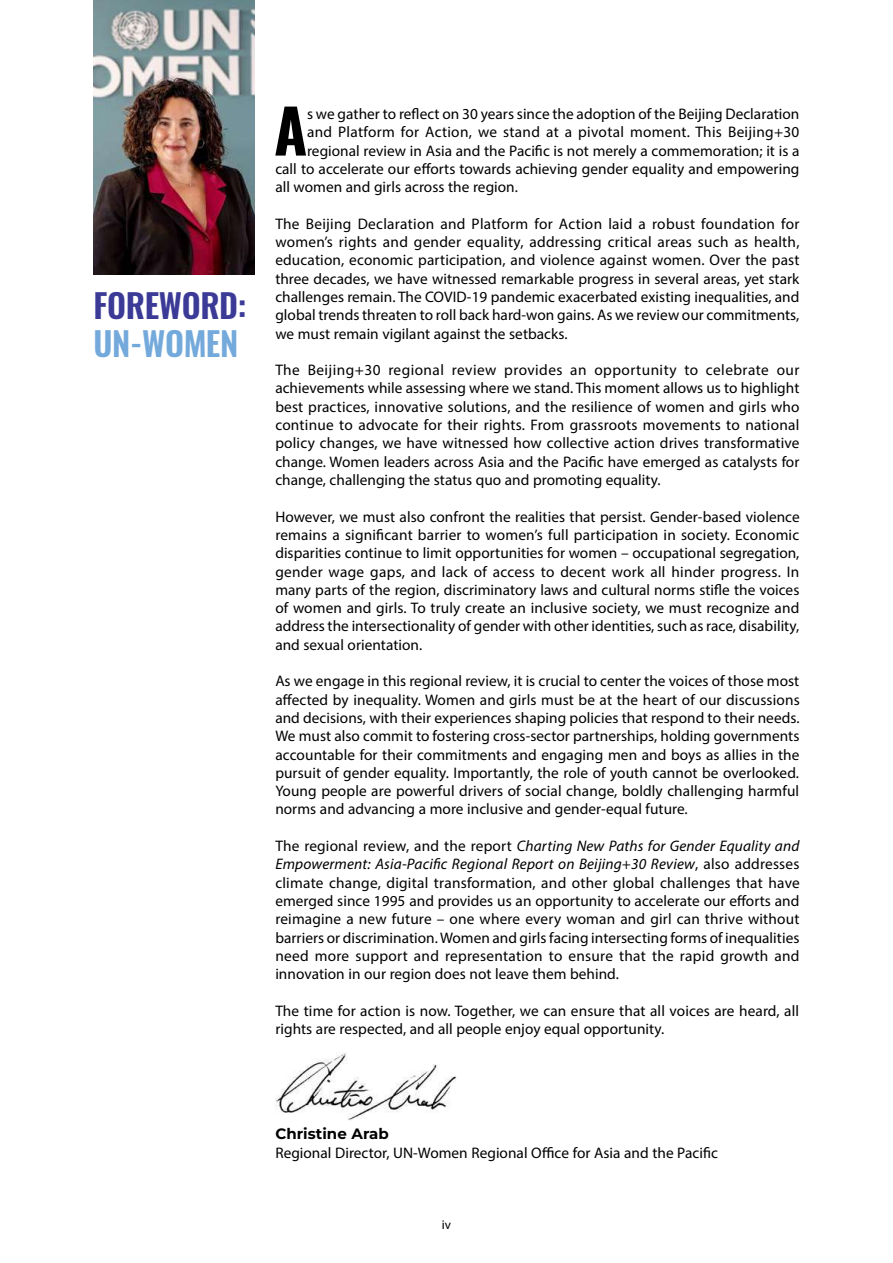
<style>
.page{position:relative;width:893px;height:1263px;background:#fff}
.page>*{position:absolute;margin:0;border:0;box-sizing:border-box;transform-origin:0 0}
.t1{font:60.45px "Oswald";color:#000}
.t2{font:33px "Oswald";letter-spacing:-.01em;color:#3b3b97}
.t3{font:33px "Oswald";letter-spacing:-.01em;color:#74a9db}
.t4{font:15.3px/18.3px "Myriad Pro";letter-spacing:.005em;color:#000;text-align:justify}
.t5{font:700 15px "Montserrat";letter-spacing:.005em;color:#000}
.t6{font:12.9px "Myriad Pro";color:#000}
.s1{font-style:italic}
</style>
<div class="page">
<img style="left:276px;top:1052px;width:181px;height:68px">
<img style="left:94px;top:0;width:160px;height:274px">
<h2 class="t2" style="left:94px;top:276px;width:154px">FOREWORD:</h2>
<h2 class="t3" style="left:94px;top:314px;width:146px">UN‑WOMEN</h2>
<h1 class="t1" style="left:274px;top:77px;width:35px">A</h1>
<p class="t4" style="left:307px;top:104px;width:494px">s we gather to reflect on 30 years since the adoption of the Beijing Declaration</p>
<p class="t4" style="left:307px;top:123px;width:494px">and Platform for Action, we stand at a pivotal moment. This Beijing+30</p>
<p class="t4" style="left:307px;top:141px;width:494px">regional review in Asia and the Pacific is not merely a commemoration; it is a</p>
<p class="t4" style="left:275px;top:159px;width:526px">call to accelerate our efforts towards achieving gender equality and empowering</p>
<p class="t4" style="left:275px;top:178px;width:244px">all women and girls across the region.</p>
<p class="t4" style="left:275px;top:214px;width:526px">The Beijing Declaration and Platform for Action laid a robust foundation for women’s rights and gender equality, addressing critical areas such as health, education, economic participation, and violence against women. Over the past three decades, we have witnessed remarkable progress in several areas, yet stark challenges remain. The COVID-19 pandemic exacerbated existing inequalities, and global trends threaten to roll back hard-won gains. As we review our commitments, we must remain vigilant against the setbacks.</p>
<p class="t4" style="left:275px;top:361px;width:526px">The Beijing+30 regional review provides an opportunity to celebrate our achievements while assessing where we stand. This moment allows us to highlight best practices, innovative solutions, and the resilience of women and girls who continue to advocate for their rights. From grassroots movements to national policy changes, we have witnessed how collective action drives transformative change. Women leaders across Asia and the Pacific have emerged as catalysts for change, challenging the status quo and promoting equality.</p>
<p class="t4" style="left:275px;top:507px;width:526px">However, we must also confront the realities that persist. Gender-based violence remains a significant barrier to women’s full participation in society. Economic disparities continue to limit opportunities for women – occupational segregation, gender wage gaps, and lack of access to decent work all hinder progress. In many parts of the region, discriminatory laws and cultural norms stifle the voices of women and girls. To truly create an inclusive society, we must recognize and address the intersectionality of gender with other identities, such as race, disability, and sexual orientation.</p>
<p class="t4" style="left:275px;top:672px;width:526px">As we engage in this regional review, it is crucial to center the voices of those most affected by inequality. Women and girls must be at the heart of our discussions and decisions, with their experiences shaping policies that respond to their needs.<br>We must also commit to fostering cross-sector partnerships, holding governments accountable for their commitments and engaging men and boys as allies in the pursuit of gender equality. Importantly, the role of youth cannot be overlooked.<br>Young people are powerful drivers of social change, boldly challenging harmful norms and advancing a more inclusive and gender-equal future.</p>
<p class="t4" style="left:275px;top:836px;width:526px">The regional review, and the report <span class="s1">Charting New Paths for Gender Equality and Empowerment: Asia-Pacific Regional Report on Beijing+30 Review</span>, also addresses climate change, digital transformation, and other global challenges that have emerged since 1995 and provides us an opportunity to accelerate our efforts and reimagine a new future – one where every woman and girl can thrive without barriers or discrimination. Women and girls facing intersecting forms of inequalities need more support and representation to ensure that the rapid growth and innovation in our region does not leave them behind.</p>
<p class="t4" style="left:275px;top:1001px;width:525px">The time for action is now. Together, we can ensure that all voices are heard, all rights are respected, and all people enjoy equal opportunity.</p>
<p class="t5" style="left:275px;top:1123px;width:115px">Christine Arab</p>
<p class="t4" style="left:275px;top:1143px;width:444px">Regional Director, UN‑Women Regional Office for Asia and the Pacific</p>
<p class="t6" style="left:442px;top:1217px;width:11px">iv</p>
</div>
